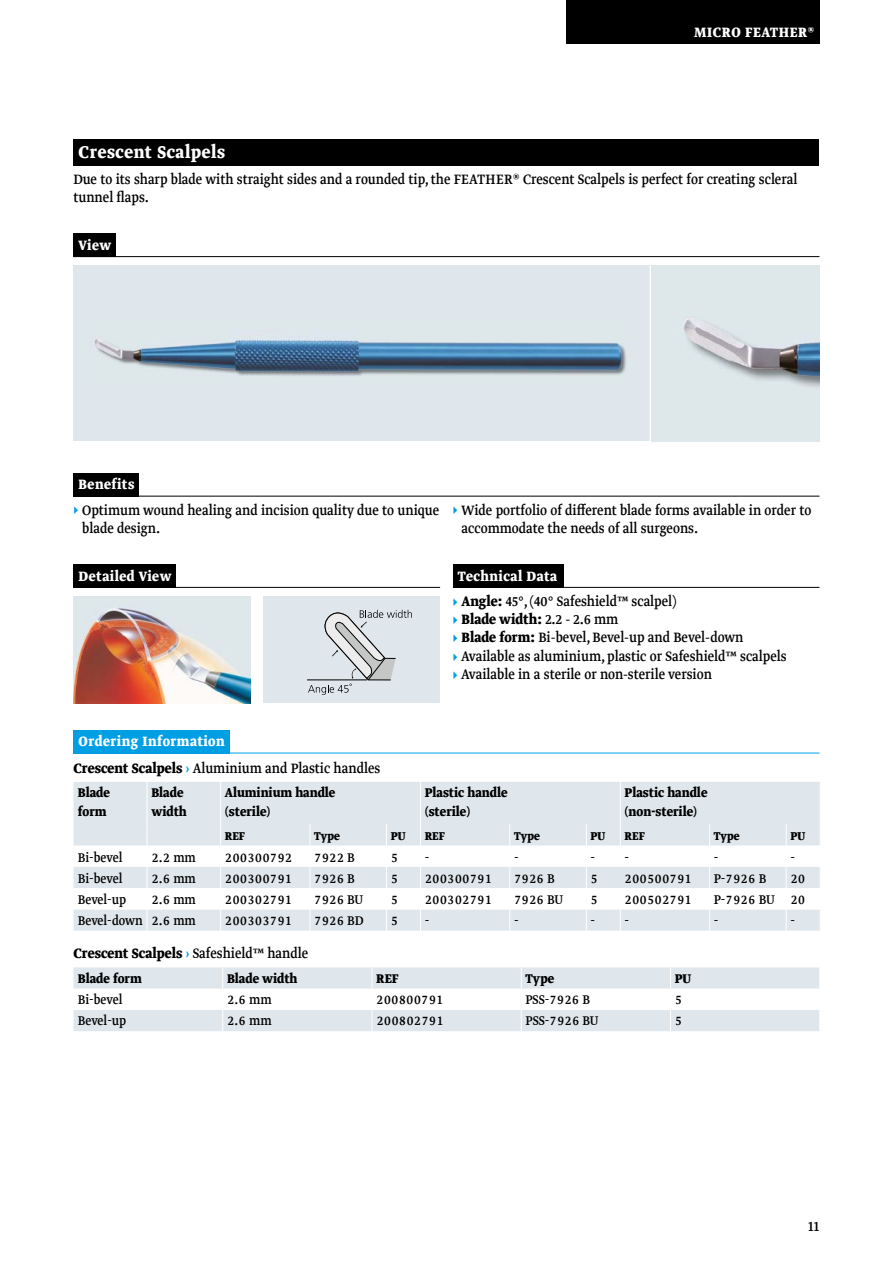
<style>
.page{position:relative;width:893px;height:1263px;background:#fff}
.page>*{position:absolute;margin:0;border:0;box-sizing:border-box;transform-origin:0 0}
.t1{font:700 20.25px "pfmmedical";letter-spacing:.03em;color:#fff}
.t2{font:16.2px/18.5px "pfmmedical";color:#000}
.t3{font:700 16.2px "pfmmedical";letter-spacing:.03em;color:#fff}
.t4{font:15px "pfmmedical";color:#000}
.t5{font:700 15px/19.5px "pfmmedical";color:#000}
.t6{font:700 13.5px "pfmmedical";color:#000}
.s1{font-weight:700;color:#fff}
.s2{color:#009ee3}
.s3{font-weight:700}
.s4{font-weight:700;color:#009ee3}
</style>
<div class="page">
<div style="left:566px;top:0;width:253px;height:44px;background:#000"></div>
<div style="left:74px;top:265px;width:745px;height:176px;background:#dfe7ec"></div>
<div style="left:74px;top:233px;width:42px;height:24px;background:#000"></div>
<div style="left:74px;top:139px;width:745px;height:26px;background:#000"></div>
<div style="left:74px;top:473px;width:65px;height:23px;background:#000"></div>
<img style="left:74px;top:596px;width:176px;height:107px">
<div style="left:263px;top:596px;width:177px;height:107px;background:#dfe7ec"></div>
<hr style="left:307px;top:680px;width:60px;height:1px;background:#000">
<svg style="left:308px;top:609px;width:104px;height:86px"></svg>
<hr style="left:74px;top:256px;width:745px;height:1px;background:#000">
<hr style="left:74px;top:496px;width:745px;height:1px;background:#000">
<hr style="left:74px;top:587px;width:366px;height:1px;background:#000">
<div style="left:74px;top:730px;width:156px;height:23px;background:#009ee3"></div>
<div style="left:453px;top:564px;width:110px;height:24px;background:#000"></div>
<hr style="left:453px;top:587px;width:366px;height:1px;background:#000">
<hr style="left:74px;top:753px;width:745px;height:1px;background:#009ee3">
<div style="left:74px;top:564px;width:102px;height:24px;background:#000"></div>
<img style="left:94px;top:339px;width:532px;height:37px">
<svg style="left:74px;top:967px;width:745px;height:64px"></svg>
<hr style="left:650px;top:265px;width:1px;height:176px;background:#fff">
<img style="left:684px;top:318px;width:135px;height:69px">
<div style="left:74px;top:782px;width:746px;height:42px;background:#dfe7ec"></div>
<hr style="left:420px;top:782px;width:1px;height:42px;background:#fff">
<hr style="left:220px;top:782px;width:1px;height:42px;background:#fff">
<hr style="left:147px;top:782px;width:1px;height:42px;background:#fff">
<hr style="left:620px;top:782px;width:1px;height:42px;background:#fff">
<svg style="left:74px;top:824px;width:746px;height:107px"></svg>
<p class="t1" style="left:79px;top:139px;width:148px">Crescent Scalpels</p>
<p class="t3" style="left:694px;top:21px;width:122px">MICRO FEATHER®</p>
<p class="t2" style="left:74px;top:170px;width:725px">Due to its sharp blade with straight sides and a rounded tip, the FEATHER® Crescent Scalpels is perfect for creating scleral tunnel flaps.</p>
<p class="t3" style="left:79px;top:234px;width:34px">View</p>
<p class="t2" style="left:74px;top:472px;width:367px;line-height:25.3px;text-indent:5px"><span class="s1">Benefits<br></span><span class="s2">▸</span> Optimum wound healing and incision quality due to unique</p>
<p class="t2" style="left:82px;top:519px;width:80px">blade design.</p>
<p class="t3" style="left:79px;top:565px;width:94px">Detailed View</p>
<p class="t2" style="left:462px;top:501px;width:351px;text-indent:-9px"><span class="s2">▸</span> Wide portfolio of different blade forms available in order to accommodate the needs of all surgeons.</p>
<p class="t2" style="left:453px;top:564px;width:225px;line-height:25.2px;text-indent:5px"><span class="s1">Technical Data<br></span><span class="s2">▸</span> <span class="s3">Angle:</span> 45°, (40° Safeshield™ scalpel)</p>
<p class="t2" style="left:453px;top:610px;width:335px"><span class="s2">▸</span> <span class="s3">Blade width:</span> 2.2 - 2.6 mm<br><span class="s2">▸</span> <span class="s3">Blade form:</span> Bi-bevel, Bevel-up and Bevel-down<br><span class="s2">▸</span> Available as aluminium, plastic or Safeshield™ scalpels <span class="s2">▸</span> Available in a sterile or non-sterile version</p>
<p class="t3" style="left:79px;top:730px;width:148px">Ordering Information</p>
<p class="t2" style="left:74px;top:760px;width:308px"><span class="s3">Crescent Scalpels</span> <span class="s4">›</span> Aluminium and Plastic handles</p>
<p class="t5" style="left:78px;top:783px;width:34px">Blade form</p>
<p class="t5" style="left:151px;top:783px;width:37px">Blade width</p>
<p class="t5" style="left:225px;top:783px;width:112px">Aluminium handle (sterile)</p>
<p class="t5" style="left:425px;top:783px;width:84px">Plastic handle (sterile)</p>
<p class="t5" style="left:625px;top:783px;width:84px">Plastic handle (non-sterile)</p>
<p class="t6" style="left:225px;top:827px;width:22px">REF</p>
<p class="t6" style="left:314px;top:827px;width:27px">Type</p>
<p class="t6" style="left:391px;top:827px;width:16px">PU</p>
<p class="t6" style="left:425px;top:827px;width:22px">REF</p>
<p class="t6" style="left:514px;top:827px;width:27px">Type</p>
<p class="t6" style="left:591px;top:827px;width:16px">PU</p>
<p class="t6" style="left:625px;top:827px;width:22px">REF</p>
<p class="t6" style="left:714px;top:827px;width:27px">Type</p>
<p class="t6" style="left:790px;top:827px;width:16px">PU</p>
<p class="t4" style="left:78px;top:848px;width:46px">Bi-bevel</p>
<p class="t4" style="left:151px;top:848px;width:46px">2.2 mm</p>
<p class="t4" style="left:225px;top:848px;width:69px">200300792</p>
<p class="t4" style="left:314px;top:848px;width:42px">7922 B</p>
<p class="t4" style="left:391px;top:848px;width:9px">5</p>
<p class="t4" style="left:425px;top:848px;width:6px">-</p>
<p class="t4" style="left:514px;top:848px;width:6px">-</p>
<p class="t4" style="left:591px;top:848px;width:40px">- -</p>
<p class="t4" style="left:714px;top:848px;width:6px">-</p>
<p class="t4" style="left:790px;top:848px;width:6px">-</p>
<p class="t4" style="left:78px;top:869px;width:46px">Bi-bevel</p>
<p class="t4" style="left:151px;top:869px;width:46px">2.6 mm</p>
<p class="t4" style="left:225px;top:869px;width:69px">200300791</p>
<p class="t4" style="left:314px;top:869px;width:42px">7926 B</p>
<p class="t4" style="left:391px;top:869px;width:9px">5</p>
<p class="t4" style="left:425px;top:869px;width:69px">200300791</p>
<p class="t4" style="left:514px;top:869px;width:42px">7926 B</p>
<p class="t4" style="left:591px;top:869px;width:9px">5</p>
<p class="t4" style="left:625px;top:869px;width:69px">200500791</p>
<p class="t4" style="left:714px;top:869px;width:54px">P-7926 B</p>
<p class="t4" style="left:790px;top:869px;width:16px">20</p>
<p class="t4" style="left:78px;top:890px;width:50px">Bevel-up</p>
<p class="t4" style="left:151px;top:890px;width:46px">2.6 mm</p>
<p class="t4" style="left:225px;top:890px;width:69px">200302791</p>
<p class="t4" style="left:314px;top:890px;width:51px">7926 BU</p>
<p class="t4" style="left:391px;top:890px;width:9px">5</p>
<p class="t4" style="left:425px;top:890px;width:69px">200302791</p>
<p class="t4" style="left:514px;top:890px;width:51px">7926 BU</p>
<p class="t4" style="left:591px;top:890px;width:9px">5</p>
<p class="t4" style="left:625px;top:890px;width:69px">200502791</p>
<p class="t4" style="left:714px;top:890px;width:93px">P-7926 BU 20</p>
<p class="t4" style="left:78px;top:912px;width:120px">Bevel-down 2.6 mm</p>
<p class="t4" style="left:225px;top:912px;width:69px">200303791</p>
<p class="t4" style="left:314px;top:912px;width:51px">7926 BD</p>
<p class="t4" style="left:391px;top:912px;width:9px">5</p>
<p class="t4" style="left:425px;top:912px;width:6px">-</p>
<p class="t4" style="left:514px;top:912px;width:6px">-</p>
<p class="t4" style="left:591px;top:912px;width:40px">- -</p>
<p class="t4" style="left:714px;top:912px;width:6px">-</p>
<p class="t4" style="left:790px;top:912px;width:6px">-</p>
<p class="t2" style="left:74px;top:944px;width:236px"><span class="s3">Crescent Scalpels</span> <span class="s4">›</span> Safeshield™ handle</p>
<p class="t5" style="left:78px;top:969px;width:66px">Blade form</p>
<p class="t5" style="left:227px;top:969px;width:72px">Blade width</p>
<p class="t5" style="left:376px;top:969px;width:24px">REF</p>
<p class="t5" style="left:526px;top:969px;width:30px">Type</p>
<p class="t5" style="left:675px;top:969px;width:18px">PU</p>
<p class="t4" style="left:78px;top:990px;width:46px">Bi-bevel</p>
<p class="t4" style="left:227px;top:990px;width:46px">2.6 mm</p>
<p class="t4" style="left:376px;top:990px;width:69px">200800791</p>
<p class="t4" style="left:526px;top:990px;width:66px">PSS-7926 B</p>
<p class="t4" style="left:675px;top:990px;width:9px">5</p>
<p class="t4" style="left:78px;top:1011px;width:50px">Bevel-up</p>
<p class="t4" style="left:227px;top:1011px;width:46px">2.6 mm</p>
<p class="t4" style="left:376px;top:1011px;width:69px">200802791</p>
<p class="t4" style="left:526px;top:1011px;width:75px">PSS-7926 BU</p>
<p class="t4" style="left:675px;top:1011px;width:9px">5</p>
<p class="t2" style="left:808px;top:1218px;width:13px">11</p>
</div>
